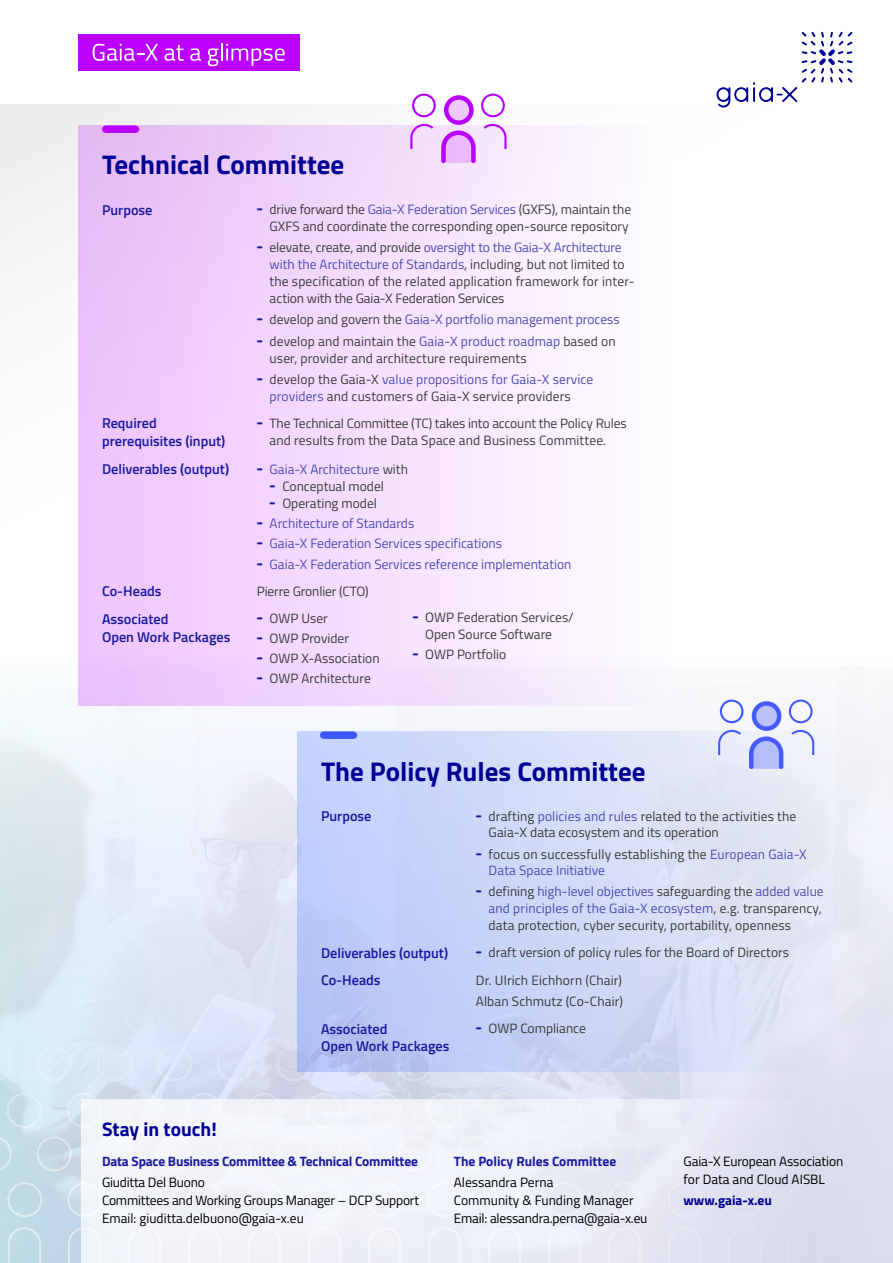
<style>
.page{position:relative;width:893px;height:1263px;background:#fff}
.page>*{position:absolute;margin:0;border:0;box-sizing:border-box;transform-origin:0 0}
.t1{font:700 27px "Titillium";color:#000094}
.t2{font:700 19.5px "Titillium";color:#000094}
.t3{font:600 14.25px/18px "Titillium";color:#1a1a9f}
.t4{font:13.5px/17px "Titillium";color:#3c3c3b}
.t5{font:13.5px/18px "Titillium";letter-spacing:-.01em;color:#000}
.t6{font:13.5px "Titillium";color:#4d4db4}
.t7{font:700 13.5px "Titillium";letter-spacing:-.01em;color:#1a1a9f}
.t8{font:700 13.5px "Titillium";color:#000094}
.s1{font-family:"Arial Rounded MT Bold";font-size:18px;color:#1a1a9f}
.s2{color:#4d4db4}
.s3{color:#3c3c3b}
</style>
<div class="page">
<svg style="left:0;top:657px;width:261px;height:606px"></svg>
<img style="left:0;top:104px;width:495px;height:469px">
<div style="left:78px;top:35px;width:222px;height:36px;background:#ba00ff"></div>
<svg style="left:93px;top:44px;width:65px;height:17px"></svg>
<svg style="left:165px;top:45px;width:19px;height:16px"></svg>
<svg style="left:190px;top:48px;width:11px;height:13px"></svg>
<svg style="left:208px;top:43px;width:77px;height:23px"></svg>
<svg style="left:261px;top:698px;width:632px;height:565px"></svg>
<svg style="left:848px;top:1227px;width:33px;height:36px"></svg>
<svg style="left:847px;top:1182px;width:36px;height:35px"></svg>
<svg style="left:8px;top:1227px;width:33px;height:36px"></svg>
<svg style="left:7px;top:1182px;width:36px;height:35px"></svg>
<svg style="left:68px;top:1227px;width:13px;height:36px"></svg>
<svg style="left:67px;top:1182px;width:14px;height:35px"></svg>
<svg style="left:877px;top:1136px;width:16px;height:35px"></svg>
<svg style="left:838px;top:1136px;width:14px;height:35px"></svg>
<svg style="left:37px;top:1136px;width:35px;height:35px"></svg>
<svg style="left:0;top:1136px;width:12px;height:35px"></svg>
<svg style="left:847px;top:1093px;width:35px;height:35px"></svg>
<svg style="left:787px;top:1093px;width:35px;height:6px"></svg>
<svg style="left:727px;top:1093px;width:35px;height:6px"></svg>
<svg style="left:667px;top:1093px;width:35px;height:6px"></svg>
<svg style="left:607px;top:1093px;width:35px;height:6px"></svg>
<svg style="left:547px;top:1093px;width:35px;height:6px"></svg>
<svg style="left:487px;top:1093px;width:35px;height:6px"></svg>
<svg style="left:427px;top:1093px;width:35px;height:6px"></svg>
<svg style="left:367px;top:1093px;width:35px;height:6px"></svg>
<svg style="left:307px;top:1093px;width:35px;height:6px"></svg>
<svg style="left:247px;top:1093px;width:35px;height:6px"></svg>
<svg style="left:187px;top:1093px;width:35px;height:6px"></svg>
<svg style="left:127px;top:1093px;width:35px;height:6px"></svg>
<svg style="left:67px;top:1093px;width:35px;height:35px"></svg>
<svg style="left:7px;top:1093px;width:35px;height:35px"></svg>
<svg style="left:877px;top:1046px;width:16px;height:35px"></svg>
<svg style="left:817px;top:1046px;width:35px;height:35px"></svg>
<svg style="left:757px;top:1071px;width:35px;height:10px"></svg>
<svg style="left:697px;top:1071px;width:35px;height:10px"></svg>
<svg style="left:637px;top:1071px;width:35px;height:10px"></svg>
<svg style="left:577px;top:1071px;width:35px;height:10px"></svg>
<svg style="left:517px;top:1071px;width:35px;height:10px"></svg>
<svg style="left:457px;top:1071px;width:35px;height:10px"></svg>
<svg style="left:397px;top:1071px;width:35px;height:10px"></svg>
<svg style="left:337px;top:1071px;width:35px;height:10px"></svg>
<svg style="left:277px;top:1046px;width:35px;height:35px"></svg>
<svg style="left:217px;top:1046px;width:35px;height:35px"></svg>
<svg style="left:157px;top:1046px;width:35px;height:35px"></svg>
<svg style="left:97px;top:1046px;width:35px;height:35px"></svg>
<svg style="left:37px;top:1046px;width:35px;height:35px"></svg>
<svg style="left:0;top:1046px;width:12px;height:35px"></svg>
<svg style="left:845px;top:998px;width:35px;height:35px"></svg>
<svg style="left:245px;top:998px;width:35px;height:35px"></svg>
<svg style="left:185px;top:998px;width:35px;height:35px"></svg>
<svg style="left:125px;top:998px;width:35px;height:35px"></svg>
<svg style="left:65px;top:998px;width:35px;height:35px"></svg>
<svg style="left:5px;top:998px;width:35px;height:35px"></svg>
<svg style="left:716px;top:32px;width:136px;height:75px"></svg>
<div style="left:79px;top:125px;width:597px;height:581px;background:linear-gradient(to right,#ebc0fc,#fefeff)"></div>
<div style="left:298px;top:731px;width:544px;height:340px;background:linear-gradient(to right,#b9c9fa,#e8eaf4)"></div>
<div style="left:106px;top:125px;width:30px;height:8px;background:#ba00ff"></div>
<div style="left:324px;top:731px;width:29px;height:8px;background:#3d57ff"></div>
<svg style="left:484px;top:124px;width:23px;height:25px"></svg>
<svg style="left:481px;top:94px;width:24px;height:23px"></svg>
<svg style="left:410px;top:124px;width:23px;height:25px"></svg>
<svg style="left:412px;top:94px;width:24px;height:23px"></svg>
<svg style="left:441px;top:131px;width:35px;height:32px"></svg>
<svg style="left:444px;top:95px;width:30px;height:30px"></svg>
<svg style="left:791px;top:730px;width:23px;height:25px"></svg>
<svg style="left:789px;top:699px;width:24px;height:24px"></svg>
<svg style="left:718px;top:699px;width:65px;height:70px"></svg>
<div style="left:81px;top:1099px;width:757px;height:164px;background:linear-gradient(to right,#f8fafc,#e0e2f0)"></div>
<h1 class="t1" style="left:102px;top:144px;width:244px">Technical Committee</h1>
<p class="t3" style="left:102px;top:200px;width:52px">Purpose</p>
<p class="t4" style="left:257px;top:200px;width:376px;text-align:right"><span class="s1">-</span> drive forward the <span class="s2">Gaia-X Federation Services</span> (GXFS), maintain the<br>GXFS and coordinate the corresponding open-source repository</p>
<p class="t4" style="left:270px;top:239px;width:366px;text-indent:-13px"><span class="s1">-</span> elevate, create, and provide <span class="s2">oversight to the Gaia-X Architecture with the Architecture of Standards</span>, including, but not limited to the specification of the related application framework for inter&shy;action with the Gaia-X Federation Services</p>
<p class="t6" style="left:257px;top:310px;width:364px"><span class="s1">-</span> <span class="s3">develop and govern the</span> Gaia-X portfolio management process</p>
<p class="t4" style="left:270px;top:332px;width:348px;text-indent:-13px"><span class="s1">-</span> develop and maintain the <span class="s2">Gaia-X product roadmap</span> based on user, provider and architecture requirements</p>
<p class="t4" style="left:270px;top:370px;width:325px;text-indent:-13px"><span class="s1">-</span> develop the Gaia-X <span class="s2">value propositions for Gaia-X service providers</span> and customers of Gaia-X service providers</p>
<p class="t3" style="left:102px;top:414px;width:125px">Required prerequisites (input)</p>
<p class="t4" style="left:257px;top:414px;width:371px;text-align:center"><span class="s1">-</span> The Technical Committee (TC) takes into account the Policy Rules and results from the Data Space and Business Committee.</p>
<p class="t3" style="left:102px;top:459px;width:129px">Deliverables (output)</p>
<p class="t6" style="left:257px;top:459px;width:153px"><span class="s1">-</span> Gaia-X Architecture <span class="s3">with</span></p>
<p class="t4" style="left:270px;top:477px;width:116px"><span class="s1">-</span> Conceptual model</p>
<p class="t4" style="left:270px;top:494px;width:109px"><span class="s1">-</span> Operating model</p>
<p class="t6" style="left:257px;top:513px;width:159px"><span class="s1">-</span> Architecture of Standards</p>
<p class="t6" style="left:257px;top:534px;width:247px"><span class="s1">-</span> Gaia-X Federation Services specifications</p>
<p class="t6" style="left:257px;top:554px;width:316px"><span class="s1">-</span> Gaia-X Federation Services reference implementation</p>
<p class="t3" style="left:102px;top:581px;width:61px">Co-Heads</p>
<p class="t4" style="left:257px;top:582px;width:113px">Pierre Gronlier (CTO)</p>
<p class="t3" style="left:102px;top:609px;width:130px">Associated<br>Open Work Packages</p>
<p class="t4" style="left:257px;top:609px;width:72px"><span class="s1">-</span> OWP User</p>
<p class="t4" style="left:425px;top:609px;width:150px;text-indent:-13px"><span class="s1">-</span> OWP Federation Services/<br>Open Source Software</p>
<p class="t4" style="left:412px;top:645px;width:95px"><span class="s1">-</span> OWP Portfolio</p>
<p class="t4" style="left:257px;top:629px;width:94px"><span class="s1">-</span> OWP Provider</p>
<p class="t4" style="left:257px;top:649px;width:124px"><span class="s1">-</span> OWP X-Association</p>
<p class="t4" style="left:257px;top:669px;width:115px"><span class="s1">-</span> OWP Architecture</p>
<h2 class="t2" style="left:102px;top:1114px;width:116px">Stay in touch!</h2>
<h1 class="t1" style="left:321px;top:751px;width:326px">The Policy Rules Committee</h1>
<p class="t3" style="left:321px;top:806px;width:52px">Purpose</p>
<p class="t4" style="left:489px;top:807px;width:309px;text-indent:-13px"><span class="s1">-</span> drafting <span class="s2">policies and rules</span> related to the activities the<br>Gaia-X data ecosystem and its operation</p>
<p class="t4" style="left:489px;top:845px;width:320px;text-indent:-13px"><span class="s1">-</span> focus on successfully establishing the <span class="s2">European Gaia-X<br>Data Space Initiative</span></p>
<p class="t4" style="left:489px;top:883px;width:337px;text-indent:-13px"><span class="s1">-</span> defining <span class="s2">high-level objectives</span> safeguarding the <span class="s2">added value and principles of the Gaia-X ecosystem</span>, e.g. transparency, data protection, cyber security, portability, openness</p>
<p class="t3" style="left:321px;top:943px;width:129px">Deliverables (output)</p>
<p class="t4" style="left:476px;top:943px;width:315px"><span class="s1">-</span> draft version of policy rules for the Board of Directors</p>
<p class="t3" style="left:321px;top:971px;width:61px">Co-Heads</p>
<p class="t4" style="left:476px;top:969px;width:149px;line-height:21px">Dr. Ulrich Eichhorn (Chair)<br>Alban Schmutz (Co-Chair)</p>
<p class="t3" style="left:321px;top:1019px;width:130px;line-height:17.2px">Associated<br>Open Work Packages</p>
<p class="t4" style="left:476px;top:1019px;width:112px"><span class="s1">-</span> OWP Compliance</p>
<p class="t7" style="left:102px;top:1151px;width:317px">Data Space Business Committee &amp; Technical Committee</p>
<p class="t5" style="left:102px;top:1172px;width:319px">Giuditta Del Buono<br>Committees and Working Groups Manager – DCP Support<br>Email: giuditta.delbuono@gaia-x.eu</p>
<p class="t7" style="left:454px;top:1151px;width:164px">The Policy Rules Committee</p>
<p class="t5" style="left:454px;top:1172px;width:195px">Alessandra Perna<br>Community &amp; Funding Manager<br>Email: alessandra.perna@gaia-x.eu</p>
<p class="t5" style="left:684px;top:1151px;width:161px">Gaia-X European Association for Data and Cloud AISBL</p>
<p class="t8" style="left:684px;top:1190px;width:90px">www.gaia-x.eu</p>
</div>
